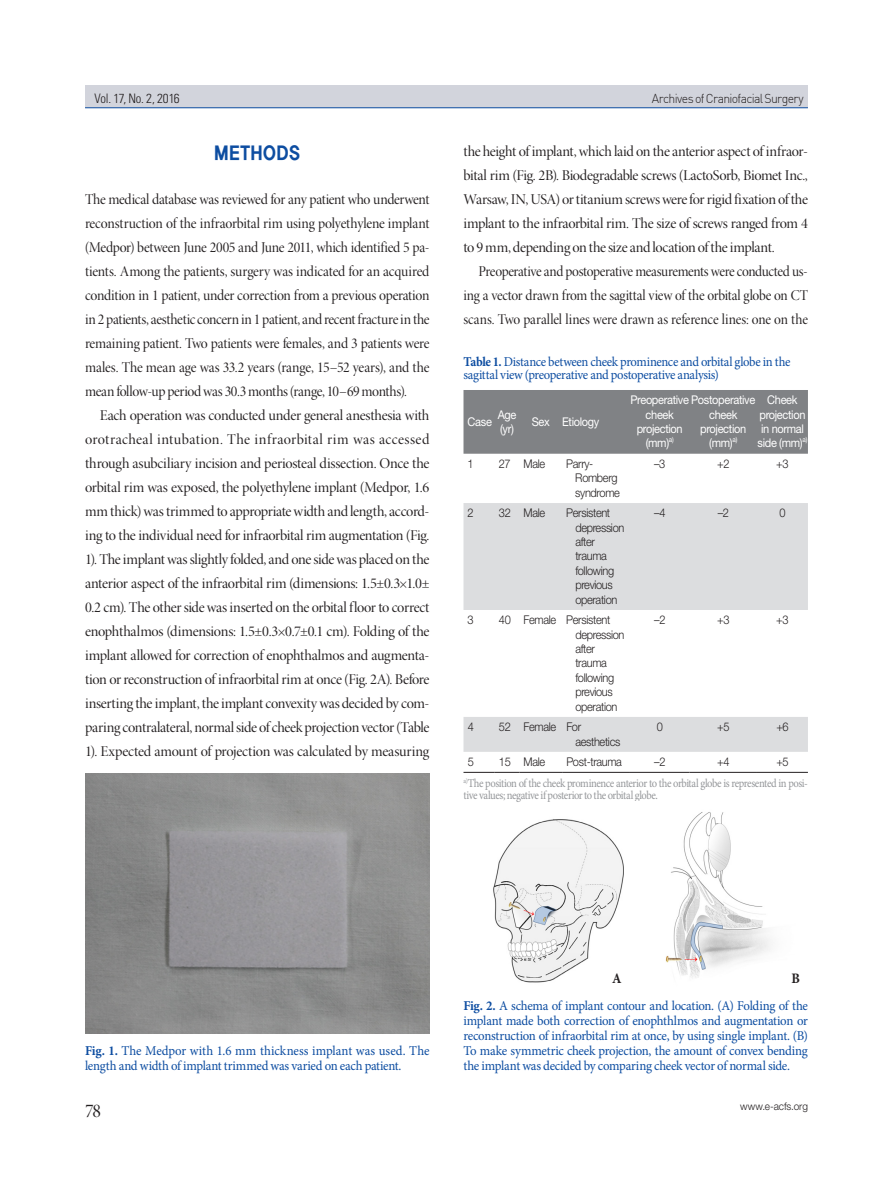
<style>
.page{position:relative;width:893px;height:1191px;background:#fff}
.page>*{position:absolute;margin:0;border:0;box-sizing:border-box;transform-origin:0 0}
.t1{font:19.5px "Minion Pro Disp";color:#231f20;scale:.96 1}
.t2{font:18.75px "Korean GHD B";letter-spacing:.04em;color:#0d4da1;scale:.86 1}
.t3{font:15px/24px "Minion Pro Disp";letter-spacing:-.015em;color:#231f20;text-align:justify}
.t4{font:15px/24px "Minion Pro Disp";letter-spacing:-.015em;color:#231f20;text-align:justify;scale:.96 1}
.t5{font:15px/24px "Minion Pro Disp";letter-spacing:-.015em;color:#231f20;text-align:justify;scale:.94 1}
.t6{font:700 14.4px "Minion Pro";color:#231f20;scale:.92 1}
.t7{font:13.5px/15px "Minion Pro";letter-spacing:-.02em;color:#0d4da1;scale:.95 1}
.t8{font:13.5px/12.8px "Minion Pro";letter-spacing:-.02em;color:#0d4da1;scale:.94 1}
.t9{font:300 condensed 13.05px "Univers";letter-spacing:-.015em;color:#231f20;scale:.96 1}
.t10{font:300 12.75px "DIN";letter-spacing:-.055em;color:#231f20;scale:.96 1}
.t11{font:300 12px/14.4px "Helvetica Neue LT Std";letter-spacing:-.03em;color:#231f20;scale:.92 1}
.t12{font:12px/12.8px "Minion Pro";letter-spacing:-.04em;color:#95979a;scale:.88 1}
.t13{font:12px/14.4px "Helvetica Neue LT Std";letter-spacing:-.03em;color:#fff;text-align:center;scale:.92 1}
.t14{font:300 10.5px "Helvetica Neue LT Std";letter-spacing:-.005em;color:#231f20;scale:.96 1}
.t15{font:7.05px "Helvetica Neue LT Std";color:#fff;scale:.92 1}
.s1{font-weight:700}
</style>
<div class="page">
<div style="left:85px;top:85px;width:723px;height:22px;background:#d2d4dc"></div>
<hr style="left:85px;top:107px;width:723px;height:1px;background:#0d4da1">
<img style="left:85px;top:773px;width:344px;height:260px">
<div style="left:463px;top:390px;width:345px;height:64px;background:#808285"></div>
<svg style="left:463px;top:503px;width:345px;height:249px;fill:#dcdddf"></svg>
<hr style="left:463px;top:772px;width:32px;height:1px;background:#231f20">
<svg style="left:495px;top:772px;width:24px;height:1px"></svg>
<hr style="left:519px;top:772px;width:43px;height:1px;background:#231f20">
<hr style="left:562px;top:772px;width:68px;height:1px;background:#231f20">
<hr style="left:630px;top:772px;width:60px;height:1px;background:#231f20">
<hr style="left:690px;top:772px;width:67px;height:1px;background:#231f20">
<hr style="left:757px;top:772px;width:51px;height:1px;background:#231f20">
<img style="left:493px;top:819px;width:131px;height:164px">
<img style="left:665px;top:812px;width:105px;height:166px">
<svg style="left:611px;top:967px;width:12px;height:16px"></svg>
<p class="t9" style="left:95px;top:91px;width:90px">Vol. 17, No. 2, 2016</p>
<p class="t2" style="left:215px;top:143px;width:101px">METHODS</p>
<p class="t4" style="left:85px;top:188px;width:360px">The medical database was reviewed for any patient who underwent reconstruction of the infraorbital rim using polyethylene implant (Medpor) between June 2005 and June 2011, which identified 5 pa&shy;tients. Among the patients, surgery was indicated for an acquired condition in 1 patient, under correction from a previous operation in 2 patients, aesthetic concern in 1 patient, and recent fracture in the remaining patient. Two patients were females, and 3 patients were males. The mean age was 33.2 years (range, 15–52 years), and the mean follow-up period was 30.3 months (range, 10–69 months).</p>
<p class="t3" style="left:85px;top:404px;width:346px;text-indent:15px">Each operation was conducted under general anesthesia with orotracheal intubation. The infraorbital rim was accessed through asubciliary incision and periosteal dissection. Once the orbital rim was exposed, the polyethylene implant (Medpor, 1.6 mm thick) was trimmed to appropriate width and length, accord&shy;ing to the individual need for infraorbital rim augmentation (Fig.<br>1). The implant was slightly folded, and one side was placed on the anterior aspect of the infraorbital rim (dimensions: 1.5±0.3×1.0± 0.2 cm). The other side was inserted on the orbital floor to correct enophthalmos (dimensions: 1.5±0.3×0.7±0.1 cm). Folding of the implant allowed for correction of enophthalmos and augmenta&shy;tion or reconstruction of infraorbital rim at once (Fig. 2A). Before inserting the implant, the implant convexity was decided by com&shy;paring contralateral, normal side of cheek projection vector (Table 1). Expected amount of projection was calculated by measuring</p>
<p class="t10" style="left:652px;top:90px;width:160px">Archives of Craniofacial Surgery</p>
<p class="t3" style="left:463px;top:140px;width:346px">the height of implant, which laid on the anterior aspect of infraor&shy;bital rim (Fig. 2B). Biodegradable screws (LactoSorb, Biomet Inc., Warsaw, IN, USA) or titanium screws were for rigid fixation of the implant to the infraorbital rim. The size of screws ranged from 4 to 9 mm, depending on the size and location of the implant.</p>
<p class="t5" style="left:463px;top:260px;width:368px;text-indent:15px">Preoperative and postoperative measurements were conducted us&shy;ing a vector drawn from the sagittal view of the orbital globe on CT scans. Two parallel lines were drawn as reference lines: one on the</p>
<p class="t8" style="left:463px;top:356px;width:349px"><span class="s1">Table 1.</span> Distance between cheek prominence and orbital globe in the sagittal view (preoperative and postoperative analysis)</p>
<p class="t13" style="left:468px;top:414px;width:28px">Case</p>
<p class="t13" style="left:498px;top:407px;width:22px;text-align:left">Age (yr)</p>
<p class="t13" style="left:532px;top:414px;width:75px">Sex Etiology</p>
<p class="t13" style="left:757px;top:392px;width:54px">Cheek projection in normal side (mm)</p>
<p class="t13" style="left:630px;top:392px;width:137px">Preoperative Postoperative</p>
<p class="t13" style="left:646px;top:407px;width:32px">cheek</p>
<p class="t13" style="left:637px;top:421px;width:52px">projection</p>
<p class="t13" style="left:646px;top:436px;width:27px">(mm)</p>
<p class="t15" style="left:669px;top:435px;width:7px">a)</p>
<p class="t13" style="left:700px;top:407px;width:52px">cheek projection (mm)</p>
<p class="t15" style="left:732px;top:435px;width:7px">a)</p>
<p class="t15" style="left:802px;top:435px;width:7px">a)</p>
<p class="t11" style="left:468px;top:456px;width:8px">1</p>
<p class="t11" style="left:499px;top:456px;width:52px">27 Male</p>
<p class="t11" style="left:575px;top:456px;width:50px;text-indent:-9px">Parry-<br>Romberg syndrome</p>
<p class="t11" style="left:654px;top:456px;width:14px">–3</p>
<p class="t11" style="left:717px;top:456px;width:15px">+2</p>
<p class="t11" style="left:776px;top:456px;width:15px">+3</p>
<p class="t11" style="left:468px;top:505px;width:8px">2</p>
<p class="t11" style="left:499px;top:505px;width:52px">32 Male</p>
<p class="t11" style="left:575px;top:505px;width:55px;text-indent:-9px">Persistent depression after trauma following previous operation</p>
<p class="t11" style="left:654px;top:505px;width:14px">–4</p>
<p class="t11" style="left:718px;top:505px;width:14px">–2</p>
<p class="t11" style="left:779px;top:505px;width:8px">0</p>
<p class="t11" style="left:468px;top:612px;width:8px">3</p>
<p class="t11" style="left:575px;top:612px;width:55px;text-indent:-76px">40 Female Persistent depression after trauma following previous operation</p>
<p class="t11" style="left:654px;top:612px;width:14px">–2</p>
<p class="t11" style="left:717px;top:612px;width:15px">+3</p>
<p class="t11" style="left:776px;top:612px;width:15px">+3</p>
<p class="t11" style="left:468px;top:719px;width:8px">4</p>
<p class="t11" style="left:575px;top:719px;width:50px;text-indent:-76px">52 Female For aesthetics</p>
<p class="t11" style="left:657px;top:719px;width:8px">0</p>
<p class="t11" style="left:717px;top:719px;width:15px">+5</p>
<p class="t11" style="left:776px;top:719px;width:15px">+6</p>
<p class="t11" style="left:468px;top:754px;width:8px">5</p>
<p class="t11" style="left:499px;top:754px;width:52px">15 Male</p>
<p class="t11" style="left:566px;top:754px;width:62px">Post-trauma</p>
<p class="t11" style="left:654px;top:754px;width:14px">–2</p>
<p class="t11" style="left:717px;top:754px;width:15px">+4</p>
<p class="t11" style="left:776px;top:754px;width:15px">+5</p>
<p class="t12" style="left:463px;top:776px;width:393px"><sup>a)</sup>The position of the cheek prominence anterior to the orbital globe is represented in posi&shy;tive values; negative if posterior to the orbital globe.</p>
<p class="t7" style="left:85px;top:1043px;width:364px"><span class="s1">Fig. 1.</span> The Medpor with 1.6 mm thickness implant was used. The length and width of implant trimmed was varied on each patient.</p>
<h1 class="t1" style="left:85px;top:1099px;width:18px">78</h1>
<p class="t6" style="left:612px;top:968px;width:12px">A</p>
<p class="t6" style="left:792px;top:968px;width:11px">B</p>
<p class="t7" style="left:463px;top:998px;width:364px;text-align:justify"><span class="s1">Fig. 2.</span> A schema of implant contour and location. (A) Folding of the implant made both correction of enophthlmos and augmentation or reconstruction of infraorbital rim at once, by using single implant. (B)<br>To make symmetric cheek projection, the amount of convex bending the implant was decided by comparing cheek vector of normal side.</p>
<p class="t14" style="left:740px;top:1100px;width:72px">www.e-acfs.org</p>
</div>
